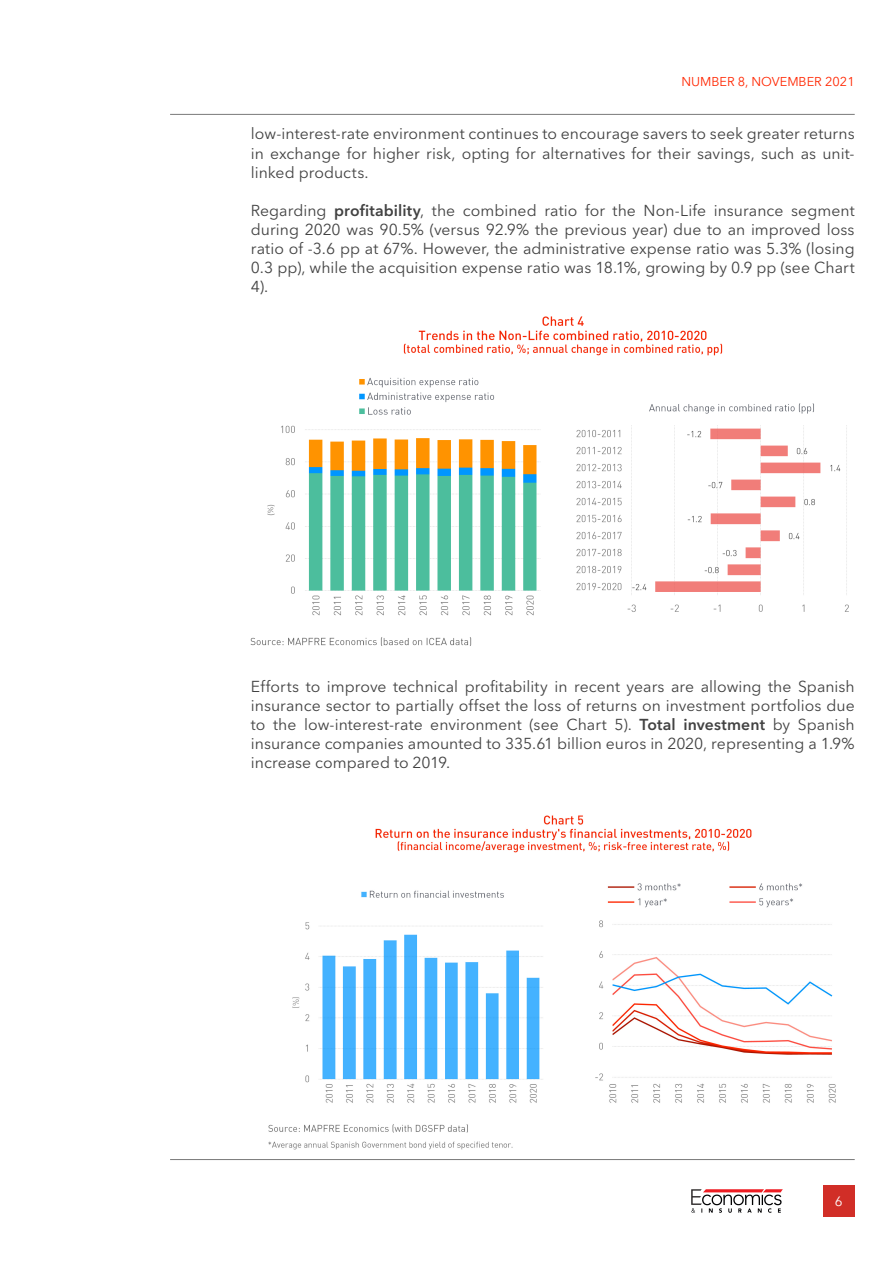
<style>
.page{position:relative;width:893px;height:1263px;background:#fff}
.page>*{position:absolute;margin:0;border:0;box-sizing:border-box;transform-origin:0 0}
.t1{font:15.75px/19px "Avenir Next LT Pro";letter-spacing:.005em;color:#424242;text-align:justify}
.t2{font:13.5px "Avenir Next LT Pro";color:#fff}
.t3{font:12.75px "Avenir Next LT Pro";color:#ff2600}
.s1{font-weight:600}
</style>
<div class="page">
<hr style="left:170px;top:114px;width:685px;height:1px;background:#797979">
<div style="left:823px;top:1185px;width:32px;height:32px;background:#d12e27"></div>
<img style="left:691px;top:1189px;width:92px;height:24px">
<hr style="left:170px;top:1159px;width:685px;height:1px;background:#797979">
<img style="left:251px;top:316px;width:598px;height:330px">
<img style="left:268px;top:815px;width:568px;height:335px">
<p class="t3" style="left:681px;top:76px;width:175px">NUMBER 8, NOVEMBER 2021</p>
<p class="t1" style="left:251px;top:126px;width:605px">low-interest-rate environment continues to encourage savers to seek greater returns in exchange for higher risk, opting for alternatives for their savings, such as unit&shy;linked products.</p>
<p class="t1" style="left:251px;top:202px;width:605px">Regarding <span class="s1">profitability</span>, the combined ratio for the Non-Life insurance segment during 2020 was 90.5% (versus 92.9% the previous year) due to an improved loss ratio of -3.6 pp at 67%. However, the administrative expense ratio was 5.3% (losing 0.3 pp), while the acquisition expense ratio was 18.1%, growing by 0.9 pp (see Chart 4).</p>
<p class="t1" style="left:251px;top:678px;width:605px">Efforts to improve technical profitability in recent years are allowing the Spanish insurance sector to partially offset the loss of returns on investment portfolios due to the low-interest-rate environment (see Chart 5). <span class="s1">Total investment</span> by Spanish insurance companies amounted to 335.61 billion euros in 2020, representing a 1.9% increase compared to 2019.</p>
<p class="t2" style="left:835px;top:1195px;width:9px">6</p>
</div>
